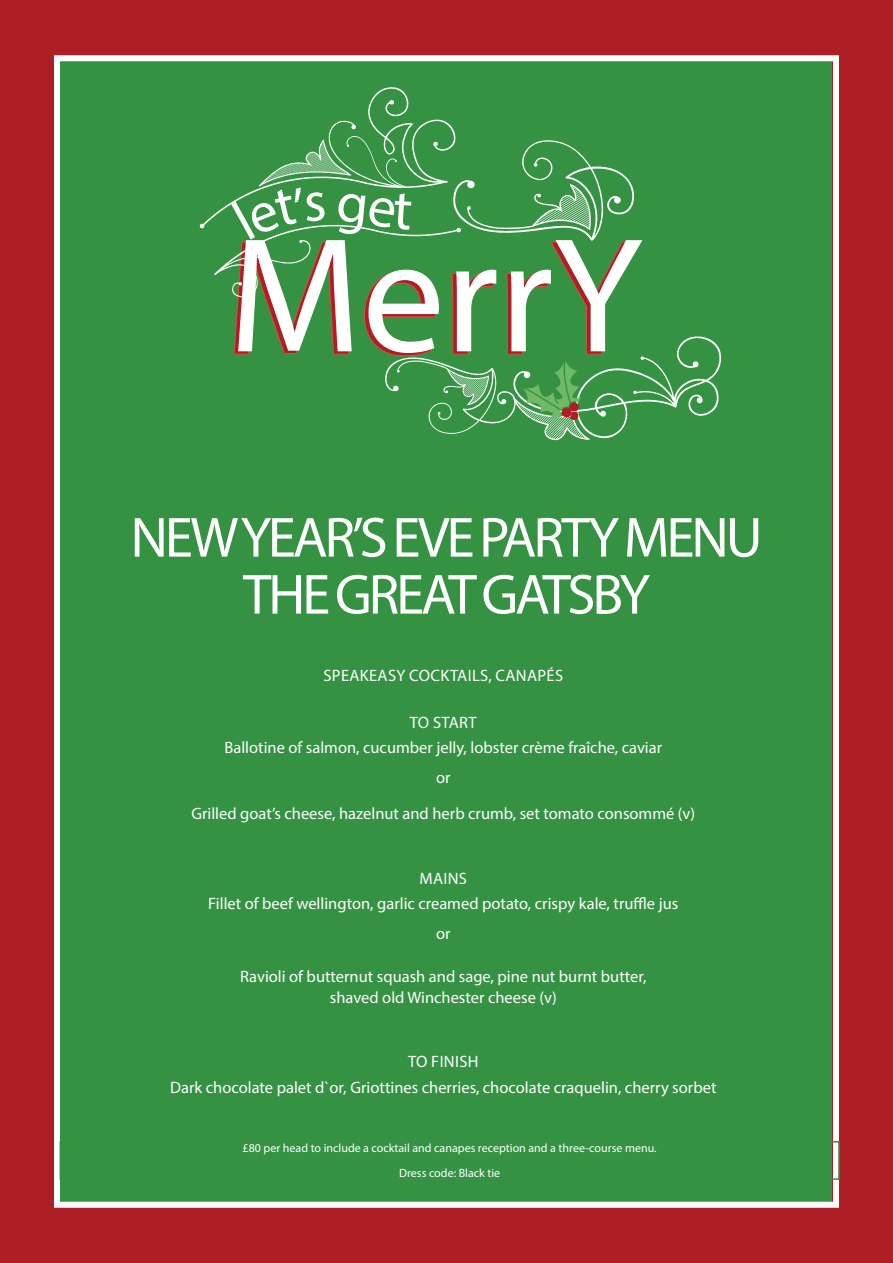
<style>
.page{position:relative;width:893px;height:1263px;background:#ad1e25}
.page>*{position:absolute;margin:0;border:0;box-sizing:border-box;transform-origin:0 0}
.t1{font:164.85px "Myriad Pro";color:#fff}
.t2{font:57px "Myriad Pro";letter-spacing:-.055em;color:#fff}
.t3{font:16.5px "Myriad Pro";color:#fff}
.t4{font:16.5px "Myriad Pro";letter-spacing:.02em;color:#fff}
.t5{font:12px "Myriad Pro";color:#fff}
</style>
<div class="page">
<div style="left:60px;top:61px;width:771px;height:1147px;background:#359243"></div>
<div style="left:54px;top:55px;width:785px;height:1153px;border:6px solid #fff"></div>
<svg style="left:385px;top:336px;width:337px;height:105px"></svg>
<svg style="left:200px;top:87px;width:434px;height:210px"></svg>
<p class="t1" style="left:229px;top:194px;width:415px">MerrY</p>
<p class="t2" style="left:130px;top:502px;width:634px">NEW YEAR’S EVE PARTY MENU</p>
<p class="t2" style="left:243px;top:559px;width:409px">THE GREAT GATSBY</p>
<p class="t4" style="left:323px;top:665px;width:241px">SPEAKEASY COCKTAILS, CANAPÉS</p>
<p class="t3" style="left:410px;top:712px;width:69px">TO START</p>
<p class="t3" style="left:224px;top:737px;width:439px">Ballotine of salmon, cucumber jelly, lobster crème fraîche, caviar</p>
<p class="t3" style="left:436px;top:767px;width:16px">or</p>
<p class="t3" style="left:191px;top:804px;width:505px">Grilled goat’s cheese, hazelnut and herb crumb, set tomato consommé (v)</p>
<p class="t3" style="left:420px;top:868px;width:49px">MAINS</p>
<p class="t3" style="left:208px;top:894px;width:471px">Fillet of beef wellington, garlic creamed potato, crispy kale, truffle jus</p>
<p class="t3" style="left:436px;top:924px;width:16px">or</p>
<p class="t3" style="left:240px;top:966px;width:408px">Ravioli of butternut squash and sage, pine nut burnt butter,</p>
<p class="t3" style="left:330px;top:987px;width:228px">shaved old Winchester cheese (v)</p>
<p class="t4" style="left:408px;top:1051px;width:72px">TO FINISH</p>
<p class="t3" style="left:170px;top:1077px;width:548px">Dark chocolate palet d`or, Griottines cherries, chocolate craquelin, cherry sorbet</p>
<p class="t5" style="left:243px;top:1140px;width:416px">£80 per head to include a cocktail and canapes reception and a three-course menu.</p>
<p class="t5" style="left:399px;top:1165px;width:103px">Dress code: Black tie</p>
</div>
